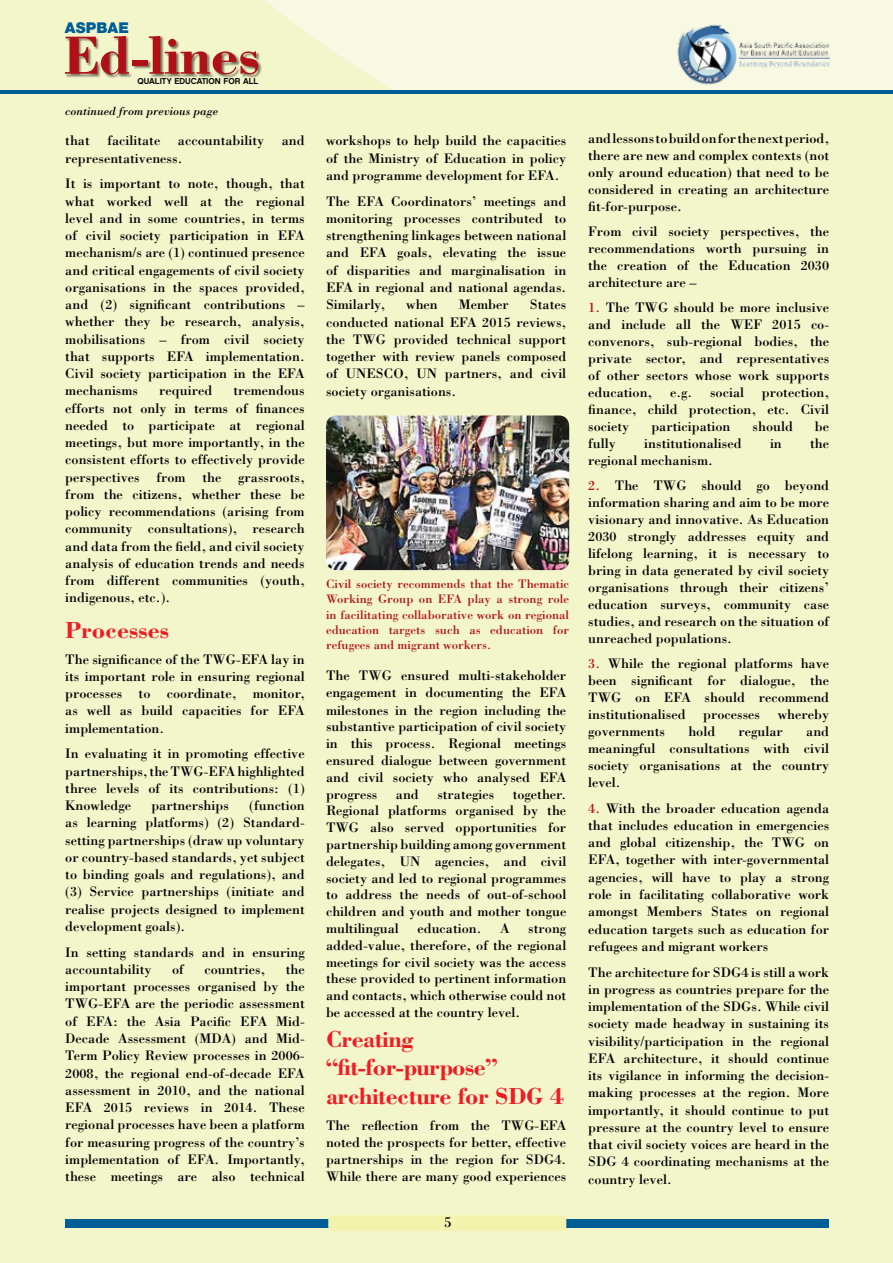
<style>
.page{position:relative;width:893px;height:1263px;background:#fff}
.page>*{position:absolute;margin:0;border:0;box-sizing:border-box;transform-origin:0 0}
.t1{font:700 55.35px "Bodoni";color:#b11116}
.t2{font:700 24px/28.5px "Bodoni";letter-spacing:-.02em;color:#ed1d24}
.t3{font:700 24px "Bodoni";color:#ed1d24}
.t4{font:15px "Bodoni";color:#000}
.t5{font:900 14.85px "Helvetica Neue";letter-spacing:.005em;color:#005e96}
.t6{font:14.25px/17.2px "Bodoni";color:#000;text-align:justify}
.t7{font:12.75px/15.3px "Bodoni";color:#b11116;text-align:justify}
.t8{font:italic 12px "Bodoni";color:#000}
.t9{font:8.55px "Chalet New York Nineteen Sixty";color:#000}
.s1{color:#b11116}
</style>
<div class="page">
<div style="left:0;top:77px;width:893px;height:1186px;background:#f3f5cb"></div>
<div style="left:65px;top:1219px;width:764px;height:8px;background:#005e96"></div>
<div style="left:328px;top:1215px;width:238px;height:16px;background:#f4f3ae;border-radius:4px"></div>
<svg style="left:0;top:89px;width:893px;height:5px;background:#317ca3"></svg>
<svg style="left:0;top:0;width:893px;height:89px;background:#f6f7da"></svg>
<div style="left:65px;top:36px;width:197px;height:43px;background:#000;opacity:.5"></div>
<img style="left:673px;top:19px;width:156px;height:68px">
<img style="left:326px;top:415px;width:243px;height:155px">
<p class="t5" style="left:65px;top:18px;width:65px">ASPBAE</p>
<h1 class="t1" style="left:63px;top:21px;width:199px">Ed-lines</h1>
<p class="t9" style="left:138px;top:76px;width:122px">QUALITY EDUCATION FOR ALL</p>
<p class="t8" style="left:65px;top:103px;width:155px">continued from previous page</p>
<p class="t6" style="left:65px;top:132px;width:241px">that facilitate accountability and representativeness.</p>
<p class="t6" style="left:65px;top:175px;width:241px">It is important to note, though, that what worked well at the regional level and in some countries, in terms of civil society participation in EFA mechanism/s are (1) continued presence and critical engagements of civil society organisations in the spaces provided, and (2) significant contributions – whether they be research, analysis, mobilisations – from civil society that supports EFA implementation.<br>Civil society participation in the EFA mechanisms</p>
<p class="t6" style="left:65px;top:382px;width:241px;text-indent:168px">tremendous efforts not only in terms of finances needed to participate at regional meetings, but more importantly, in the consistent efforts to effectively provide perspectives from the grassroots, from the citizens, whether these be policy recommendations (arising from community consultations), research and data from the field, and civil society analysis of education trends and needs from different communities (youth, indigenous, etc.).</p>
<h2 class="t3" style="left:65px;top:615px;width:106px">Processes</h2>
<p class="t6" style="left:65px;top:650px;width:241px">The significance of the TWG-EFA lay in its important role in ensuring regional processes to coordinate, monitor, as well as build capacities for EFA implementation.</p>
<p class="t6" style="left:65px;top:745px;width:241px">In evaluating it in promoting effective partnerships, the TWG-EFA highlighted three levels of its contributions: (1)<br>Knowledge</p>
<p class="t6" style="left:159px;top:382px;width:55px">required</p>
<p class="t6" style="left:65px;top:796px;width:241px;text-indent:184px">(function as learning platforms) (2) Standard&shy;setting partnerships (draw up voluntary or country-based standards, yet subject to binding goals and regulations), and (3) Service partnerships (initiate and realise projects designed to implement development goals).</p>
<p class="t6" style="left:65px;top:943px;width:241px">In setting standards and in ensuring accountability</p>
<p class="t6" style="left:151px;top:796px;width:79px">partnerships</p>
<p class="t6" style="left:65px;top:960px;width:241px;text-indent:220px">the important processes organised by the TWG-EFA are the periodic assessment of EFA: the Asia Pacific EFA Mid-Decade Assessment (MDA) and Mid-Term Policy Review processes in 2006- 2008, the regional end-of-decade EFA assessment in 2010, and the national EFA 2015 reviews in 2014. These regional processes have been a platform for measuring progress of the country’s implementation of EFA. Importantly, these meetings are also technical</p>
<p class="t6" style="left:172px;top:960px;width:13px">of</p>
<p class="t6" style="left:204px;top:960px;width:62px">countries,</p>
<p class="t6" style="left:326px;top:132px;width:242px">workshops to help build the capacities of the Ministry of Education in policy and programme development for EFA.</p>
<p class="t6" style="left:326px;top:192px;width:242px">The EFA Coordinators’ meetings and monitoring processes contributed to strengthening linkages between national and EFA goals, elevating the issue of disparities and marginalisation in EFA in regional and national agendas.<br>Similarly,</p>
<p class="t6" style="left:326px;top:296px;width:242px;text-indent:204px">States conducted national EFA 2015 reviews, the TWG provided technical support together with review panels composed of UNESCO, UN partners, and civil society organisations.</p>
<p class="t6" style="left:406px;top:296px;width:33px">when</p>
<p class="t6" style="left:459px;top:296px;width:51px">Member</p>
<p class="t7" style="left:326px;top:576px;width:245px">Civil society recommends that the Thematic Working Group on EFA play a strong role in facilitating collaborative work on regional education targets such as education for refugees and migrant workers.</p>
<p class="t6" style="left:326px;top:667px;width:242px">The TWG ensured multi-stakeholder engagement in documenting the EFA milestones in the region including the substantive participation of civil society in this process. Regional meetings ensured dialogue between government and civil society who analysed EFA progress</p>
<p class="t6" style="left:326px;top:785px;width:242px;line-height:16.8px;text-indent:187px">together.<br>Regional platforms organised by the TWG also served opportunities for partnership building among government delegates, UN agencies, and civil society and led to regional programmes to address the needs of out-of-school children and youth and mother tongue multilingual</p>
<p class="t6" style="left:396px;top:785px;width:24px">and</p>
<p class="t6" style="left:437px;top:785px;width:58px">strategies</p>
<p class="t6" style="left:417px;top:919px;width:66px">education.</p>
<p class="t6" style="left:500px;top:919px;width:11px">A</p>
<p class="t6" style="left:326px;top:920px;width:242px;line-height:16.8px;text-indent:202px">strong added-value, therefore, of the regional meetings for civil society was the access these provided to pertinent information and contacts, which otherwise could not be accessed at the country level.</p>
<h2 class="t2" style="left:326px;top:1024px;width:240px">Creating “fit-for-purpose” architecture for SDG 4</h2>
<p class="t6" style="left:326px;top:1116px;width:242px">The reflection from the TWG-EFA noted the prospects for better, effective partnerships in the region for SDG4.<br>While there are many good experiences</p>
<p class="t4" style="left:444px;top:1213px;width:9px">5</p>
<p class="t6" style="left:588px;top:129px;width:242px">and lessons to build on for the next period, there are new and complex contexts (not only around education) that need to be considered in creating an architecture fit-for-purpose.</p>
<p class="t6" style="left:588px;top:223px;width:242px">From civil society perspectives, the recommendations worth pursuing in the creation of the Education 2030 architecture are –</p>
<p class="t6" style="left:588px;top:299px;width:242px"><span class="s1">1.</span> The TWG should be more inclusive and include all the WEF 2015 co&shy;convenors, sub-regional bodies, the private sector, and representatives of other sectors whose work supports education, e.g. social protection, finance, child protection, etc. Civil society</p>
<p class="t6" style="left:651px;top:417px;width:81px">participation</p>
<p class="t6" style="left:752px;top:417px;width:42px">should</p>
<p class="t6" style="left:815px;top:417px;width:16px">be</p>
<p class="t6" style="left:588px;top:434px;width:29px">fully</p>
<p class="t6" style="left:644px;top:434px;width:99px">institutionalised</p>
<p class="t6" style="left:770px;top:434px;width:13px">in</p>
<p class="t6" style="left:810px;top:434px;width:20px">the</p>
<p class="t6" style="left:588px;top:451px;width:126px">regional mechanism.</p>
<p class="t6" style="left:588px;top:477px;width:242px"><span class="s1">2.</span> The TWG should go beyond information sharing and aim to be more visionary and innovative. As Education 2030 strongly addresses equity and lifelong learning, it is necessary to bring in data generated by civil society organisations through their citizens’ education surveys, community case studies, and research on the situation of unreached populations.</p>
<p class="t6" style="left:588px;top:655px;width:242px"><span class="s1">3.</span> While the regional platforms have been significant for dialogue, the TWG on EFA should recommend institutionalised processes whereby governments</p>
<p class="t6" style="left:588px;top:723px;width:242px;text-indent:218px">and meaningful consultations with civil society organisations at the country level.</p>
<p class="t6" style="left:588px;top:799px;width:242px"><span class="s1">4.</span> With the broader education agenda that includes education in emergencies and global citizenship, the TWG on EFA, together with inter-governmental agencies, will have to play a strong role in facilitating collaborative work amongst Members States on regional education targets such as education for refugees and migrant workers</p>
<p class="t6" style="left:588px;top:963px;width:242px">The architecture for SDG4 is still a work in progress as countries prepare for the implementation of the SDGs. While civil society made headway in sustaining its visibility/participation in the regional EFA architecture, it should continue its vigilance in informing the decision&shy;making processes at the region. More importantly, it should continue to put pressure at the country level to ensure that civil society voices are heard in the SDG 4 coordinating mechanisms at the country level.</p>
<p class="t6" style="left:688px;top:722px;width:28px">hold</p>
<p class="t6" style="left:739px;top:722px;width:46px">regular</p>
</div>
